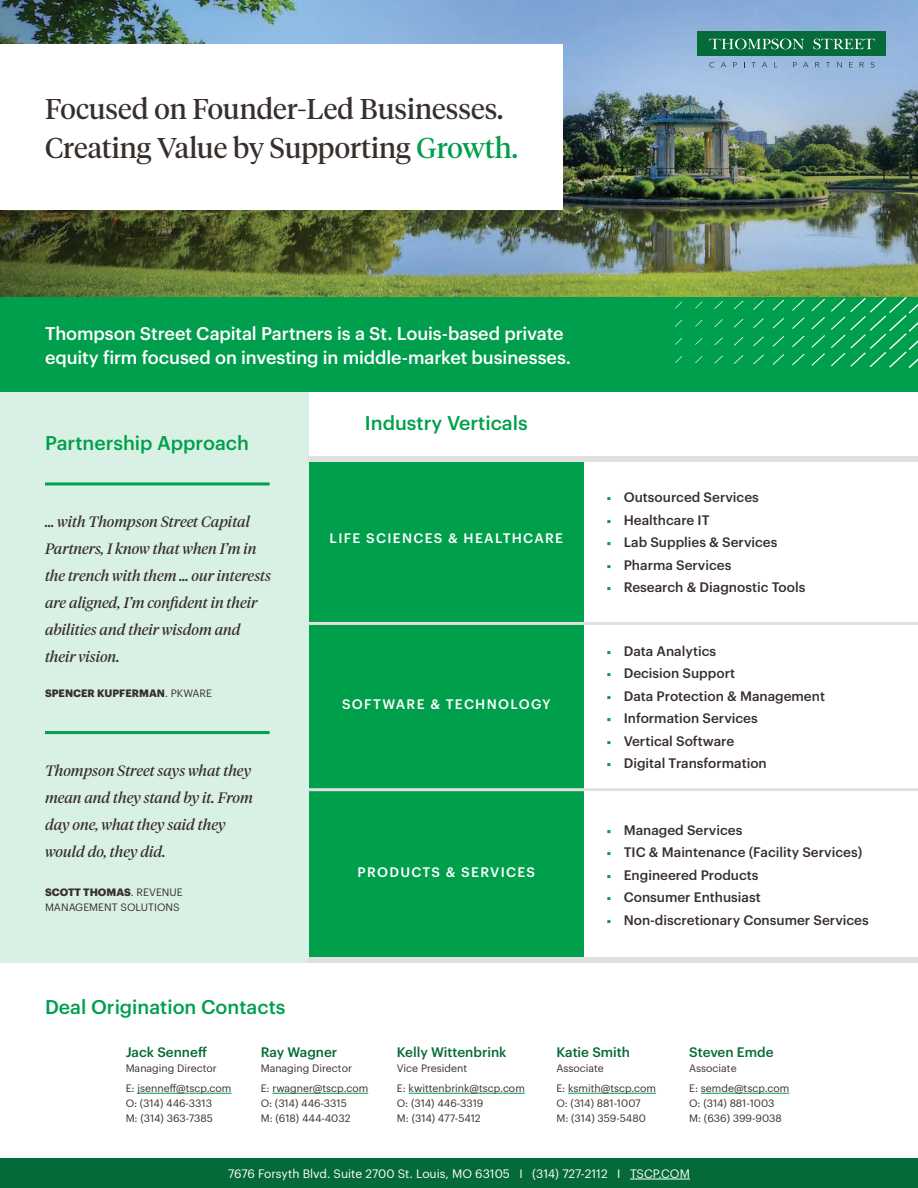
<style>
.page{position:relative;width:918px;height:1188px;background:#fff}
.page>*{position:absolute;margin:0;border:0;box-sizing:border-box;transform-origin:0 0}
.t1{font:28.5px "Tiempos Headline";color:#382f2d}
.t2{font:500 19.5px "Graphik";color:#009f4b}
.t3{font:500 19.5px "Graphik";color:#009f4d}
.t4{font:500 18px "Graphik";letter-spacing:-.005em;color:#fff}
.t5{font:italic 15px/27px "Tiempos Headline";color:#382f2d}
.t6{font:500 13.5px "Graphik";color:#382f2d}
.t7{font:500 13.5px "Graphik";letter-spacing:.095em;color:#fff}
.t8{font:500 13.5px "Graphik";color:#046a38}
.t9{font:12px "Graphik";color:#fff}
.t10{font:10.5px "Graphik";color:#382f2d}
.t11{font:700 10.5px "Graphik";color:#382f2d}
.s1{color:#009f4d}
.s2{font-weight:400}
.s3{font-family:"Helvetica Now Display";font-weight:700;font-size:12px;color:#009f4b}
</style>
<div class="page">
<div style="left:309px;top:459px;width:275px;height:501px;background:#009f4b"></div>
<div style="left:0;top:392px;width:309px;height:571px;background:#d9f1e4"></div>
<div style="left:0;top:296px;width:918px;height:96px;background:#009f4d"></div>
<svg style="left:675px;top:301px;width:27px;height:8px"></svg>
<svg style="left:714px;top:301px;width:9px;height:8px"></svg>
<svg style="left:734px;top:301px;width:9px;height:8px"></svg>
<svg style="left:753px;top:300px;width:11px;height:10px"></svg>
<svg style="left:773px;top:300px;width:11px;height:10px"></svg>
<svg style="left:792px;top:299px;width:13px;height:12px"></svg>
<svg style="left:811px;top:299px;width:14px;height:12px"></svg>
<svg style="left:675px;top:320px;width:27px;height:7px"></svg>
<svg style="left:714px;top:319px;width:9px;height:8px"></svg>
<svg style="left:734px;top:319px;width:9px;height:9px"></svg>
<svg style="left:753px;top:318px;width:11px;height:10px"></svg>
<svg style="left:773px;top:318px;width:11px;height:11px"></svg>
<svg style="left:792px;top:317px;width:13px;height:12px"></svg>
<svg style="left:811px;top:317px;width:14px;height:12px"></svg>
<svg style="left:675px;top:338px;width:27px;height:7px"></svg>
<svg style="left:714px;top:337px;width:9px;height:8px"></svg>
<svg style="left:734px;top:337px;width:9px;height:9px"></svg>
<svg style="left:753px;top:336px;width:11px;height:10px"></svg>
<svg style="left:773px;top:336px;width:11px;height:11px"></svg>
<svg style="left:792px;top:336px;width:13px;height:11px"></svg>
<svg style="left:675px;top:356px;width:27px;height:7px"></svg>
<svg style="left:714px;top:356px;width:9px;height:8px"></svg>
<svg style="left:734px;top:355px;width:9px;height:9px"></svg>
<svg style="left:753px;top:355px;width:11px;height:9px"></svg>
<svg style="left:773px;top:354px;width:11px;height:11px"></svg>
<svg style="left:792px;top:354px;width:13px;height:11px"></svg>
<svg style="left:811px;top:335px;width:14px;height:31px"></svg>
<svg style="left:831px;top:297px;width:87px;height:71px"></svg>
<img style="left:0;top:0;width:918px;height:296px">
<div style="left:0;top:45px;width:562px;height:165px;background:#fff"></div>
<hr style="left:45px;top:482px;width:225px;height:3px;background:#009f4b">
<hr style="left:45px;top:731px;width:225px;height:3px;background:#009f4b">
<div style="left:0;top:1158px;width:918px;height:30px;background:#046a38"></div>
<hr style="left:630px;top:1179px;width:60px;height:1px;background:#fff">
<div style="left:698px;top:32px;width:188px;height:24px;background:#056b38"></div>
<svg style="left:709px;top:39px;width:95px;height:10px"></svg>
<svg style="left:813px;top:39px;width:62px;height:10px"></svg>
<svg style="left:709px;top:62px;width:5px;height:6px"></svg>
<svg style="left:721px;top:62px;width:5px;height:5px"></svg>
<svg style="left:733px;top:62px;width:4px;height:5px"></svg>
<svg style="left:752px;top:62px;width:4px;height:5px"></svg>
<svg style="left:762px;top:62px;width:5px;height:5px"></svg>
<svg style="left:774px;top:62px;width:3px;height:5px"></svg>
<svg style="left:793px;top:62px;width:4px;height:5px"></svg>
<svg style="left:803px;top:62px;width:5px;height:5px"></svg>
<svg style="left:815px;top:62px;width:5px;height:5px"></svg>
<svg style="left:826px;top:62px;width:4px;height:5px"></svg>
<svg style="left:837px;top:62px;width:5px;height:5px"></svg>
<svg style="left:849px;top:62px;width:4px;height:5px"></svg>
<svg style="left:860px;top:62px;width:4px;height:5px"></svg>
<svg style="left:871px;top:62px;width:3px;height:5px"></svg>
<hr style="left:308px;top:622px;width:610px;height:3px;background:#e0e0e0">
<hr style="left:308px;top:788px;width:610px;height:3px;background:#e0e0e0">
<div style="left:309px;top:957px;width:609px;height:6px;background:#e0e0e0"></div>
<div style="left:309px;top:456px;width:609px;height:6px;background:#e0e0e0"></div>
<hr style="left:137px;top:1093px;width:95px;height:1px;background:#009f4d">
<hr style="left:272px;top:1093px;width:96px;height:1px;background:#009f4d">
<hr style="left:701px;top:1093px;width:88px;height:1px;background:#009f4d">
<hr style="left:409px;top:1093px;width:116px;height:1px;background:#009f4d">
<hr style="left:568px;top:1093px;width:88px;height:1px;background:#009f4d">
<p class="t1" style="left:45px;top:89px;width:460px">Focused on Founder-Led Businesses.</p>
<p class="t1" style="left:45px;top:128px;width:475px">Creating Value by Supporting <span class="s1">Growth.</span></p>
<p class="t4" style="left:45px;top:319px;width:520px">Thompson Street Capital Partners is a St. Louis-based private</p>
<p class="t4" style="left:45px;top:343px;width:528px">equity firm focused on investing in middle-market businesses.</p>
<p class="t2" style="left:45px;top:428px;width:205px">Partnership Approach</p>
<p class="t5" style="left:45px;top:508px;width:228px">… with Thompson Street Capital<br>Partners, I know that when I’m in the trench with them … our interests are aligned, I’m confident in their abilities and their wisdom and</p>
<p class="t5" style="left:45px;top:643px;width:76px">their vision.</p>
<p class="t11" style="left:45px;top:685px;width:169px">SPENCER KUPFERMAN<span class="s2">. PKWARE</span></p>
<p class="t5" style="left:45px;top:757px;width:209px">Thompson Street says what they mean and they stand by it. From day one, what they said they would do, they did.</p>
<p class="t11" style="left:45px;top:884px;width:139px">SCOTT THOMAS<span class="s2">. REVENUE</span></p>
<p class="t10" style="left:45px;top:900px;width:136px">MANAGEMENT SOLUTIONS</p>
<p class="t2" style="left:365px;top:408px;width:164px">Industry Verticals</p>
<p class="t7" style="left:330px;top:528px;width:235px">LIFE SCIENCES &amp; HEALTHCARE</p>
<p class="t7" style="left:342px;top:694px;width:210px">SOFTWARE &amp; TECHNOLOGY</p>
<p class="t7" style="left:358px;top:862px;width:179px">PRODUCTS &amp; SERVICES</p>
<p class="t6" style="left:607px;top:487px;width:154px"><span class="s3">•</span> Outsourced Services</p>
<p class="t6" style="left:607px;top:510px;width:104px"><span class="s3">•</span> Healthcare IT</p>
<p class="t6" style="left:607px;top:532px;width:172px"><span class="s3">•</span> Lab Supplies &amp; Services</p>
<p class="t6" style="left:607px;top:555px;width:126px"><span class="s3">•</span> Pharma Services</p>
<p class="t6" style="left:607px;top:577px;width:200px"><span class="s3">•</span> Research &amp; Diagnostic Tools</p>
<p class="t6" style="left:607px;top:640px;width:111px"><span class="s3">•</span> Data Analytics</p>
<p class="t6" style="left:607px;top:663px;width:130px"><span class="s3">•</span> Decision Support</p>
<p class="t6" style="left:607px;top:685px;width:220px"><span class="s3">•</span> Data Protection &amp; Management</p>
<p class="t6" style="left:607px;top:708px;width:153px"><span class="s3">•</span> Information Services</p>
<p class="t6" style="left:607px;top:730px;width:129px"><span class="s3">•</span> Vertical Software</p>
<p class="t6" style="left:607px;top:753px;width:162px"><span class="s3">•</span> Digital Transformation</p>
<p class="t6" style="left:607px;top:819px;width:137px"><span class="s3">•</span> Managed Services</p>
<p class="t6" style="left:607px;top:842px;width:257px"><span class="s3">•</span> TIC &amp; Maintenance (Facility Services)</p>
<p class="t6" style="left:607px;top:864px;width:153px"><span class="s3">•</span> Engineered Products</p>
<p class="t6" style="left:607px;top:887px;width:156px"><span class="s3">•</span> Consumer Enthusiast</p>
<p class="t6" style="left:607px;top:909px;width:264px"><span class="s3">•</span> Non-discretionary Consumer Services</p>
<p class="t3" style="left:45px;top:992px;width:242px">Deal Origination Contacts</p>
<p class="t8" style="left:126px;top:1042px;width:83px">Jack Senneff</p>
<p class="t10" style="left:126px;top:1061px;width:93px">Managing Director</p>
<p class="t10" style="left:126px;top:1080px;width:107px">E: jsenneff@tscp.com</p>
<p class="t10" style="left:126px;top:1095px;width:88px">O: (314) 446-3313</p>
<p class="t10" style="left:126px;top:1110px;width:89px">M: (314) 363-7385</p>
<p class="t8" style="left:261px;top:1042px;width:78px">Ray Wagner</p>
<p class="t10" style="left:261px;top:1061px;width:93px">Managing Director</p>
<p class="t10" style="left:261px;top:1080px;width:109px">E: rwagner@tscp.com</p>
<p class="t10" style="left:261px;top:1095px;width:88px">O: (314) 446-3315</p>
<p class="t10" style="left:261px;top:1110px;width:91px">M: (618) 444-4032</p>
<p class="t8" style="left:397px;top:1042px;width:111px">Kelly Wittenbrink</p>
<p class="t10" style="left:397px;top:1061px;width:72px">Vice President</p>
<p class="t10" style="left:397px;top:1080px;width:130px">E: kwittenbrink@tscp.com</p>
<p class="t10" style="left:397px;top:1095px;width:88px">O: (314) 446-3319</p>
<p class="t10" style="left:397px;top:1110px;width:85px">M: (314) 477-5412</p>
<p class="t8" style="left:556px;top:1042px;width:75px">Katie Smith</p>
<p class="t10" style="left:556px;top:1061px;width:49px">Associate</p>
<p class="t10" style="left:556px;top:1080px;width:101px">E: ksmith@tscp.com</p>
<p class="t10" style="left:556px;top:1095px;width:86px">O: (314) 881-1007</p>
<p class="t10" style="left:556px;top:1110px;width:91px">M: (314) 359-5480</p>
<p class="t8" style="left:689px;top:1042px;width:86px">Steven Emde</p>
<p class="t10" style="left:689px;top:1061px;width:49px">Associate</p>
<p class="t10" style="left:689px;top:1080px;width:102px">E: semde@tscp.com</p>
<p class="t10" style="left:689px;top:1095px;width:87px">O: (314) 881-1003</p>
<p class="t10" style="left:689px;top:1110px;width:94px">M: (636) 399-9038</p>
<p class="t9" style="left:228px;top:1165px;width:463px">7676 Forsyth Blvd. Suite 2700 St. Louis, MO 63105 I (314) 727-2112 I TSCP.COM</p>
</div>
